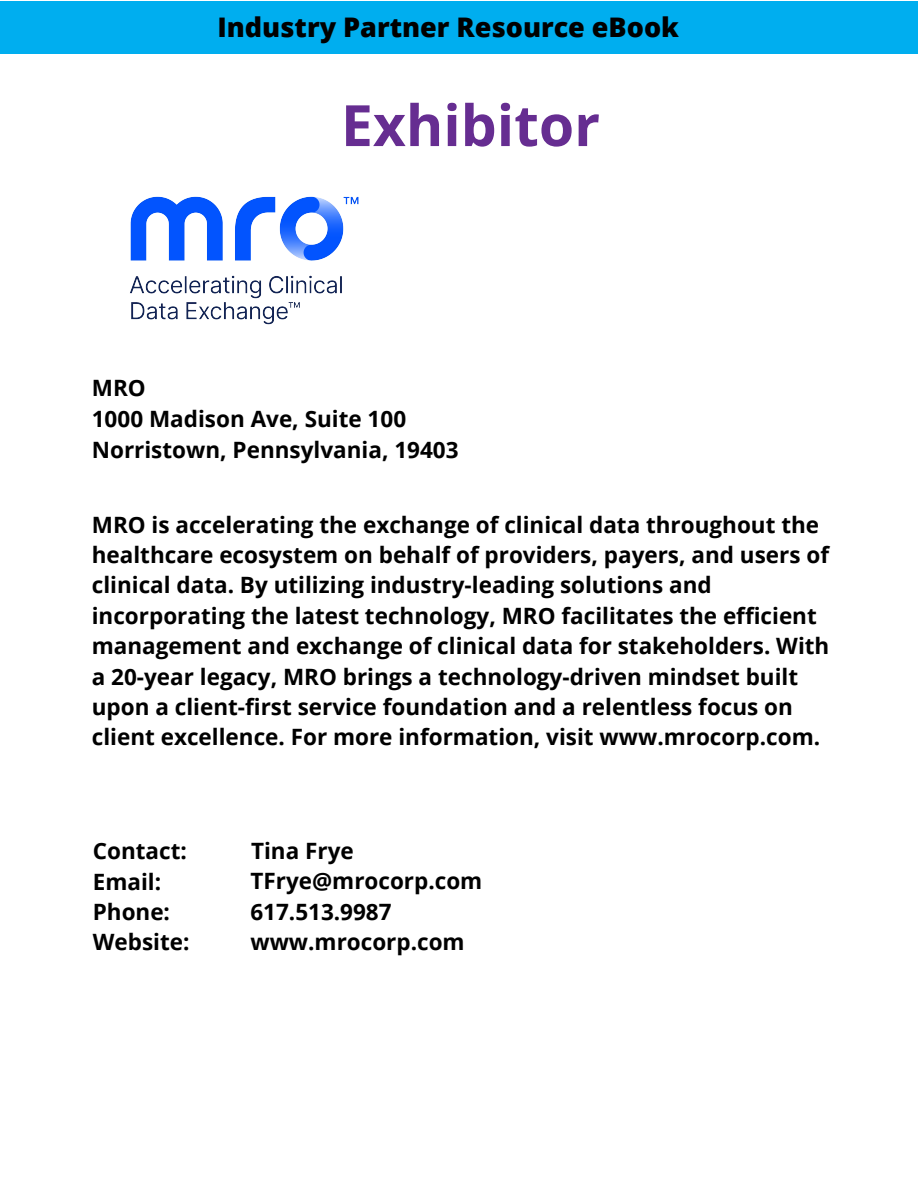
<style>
.page{position:relative;width:918px;height:1188px;background:#fff}
.page>*{position:absolute;margin:0;border:0;box-sizing:border-box;transform-origin:0 0}
.t1{font:700 57px "Open Sans";color:#662d91}
.t2{font:800 27px "Open Sans";color:#000}
.t3{font:700 22.5px/30.3px "Open Sans";color:#000}
.t4{font:700 22.5px/30.3px "Open Sans";color:#000}
</style>
<div class="page">
<div style="left:1px;top:2px;width:917px;height:52px;background:#00aeef"></div>
<img style="left:130px;top:196px;width:229px;height:129px">
<p class="t2" style="left:217px;top:9px;width:463px">Industry Partner Resource eBook</p>
<h1 class="t1" style="left:341px;top:85px;width:261px">Exhibitor</h1>
<p class="t3" style="left:92px;top:371px;width:368px;line-height:31.5px">MRO<br>1000 Madison Ave, Suite 100<br>Norristown, Pennsylvania, 19403</p>
<p class="t3" style="left:92px;top:509px;width:739px">MRO is accelerating the exchange of clinical data throughout the healthcare ecosystem on behalf of providers, payers, and users of clinical data. By utilizing industry-leading solutions and incorporating the latest technology, MRO facilitates the efficient management and exchange of clinical data for stakeholders. With a 20-year legacy, MRO brings a technology-driven mindset built upon a client-first service foundation and a relentless focus on client excellence. For more information, visit www.mrocorp.com.</p>
<p class="t4" style="left:93px;top:835px;width:98px">Contact:<br>Email:<br>Phone:<br>Website:</p>
<p class="t3" style="left:250px;top:835px;width:233px">Tina Frye<br>TFrye@mrocorp.com<br>617.513.9987 www.mrocorp.com</p>
</div>
